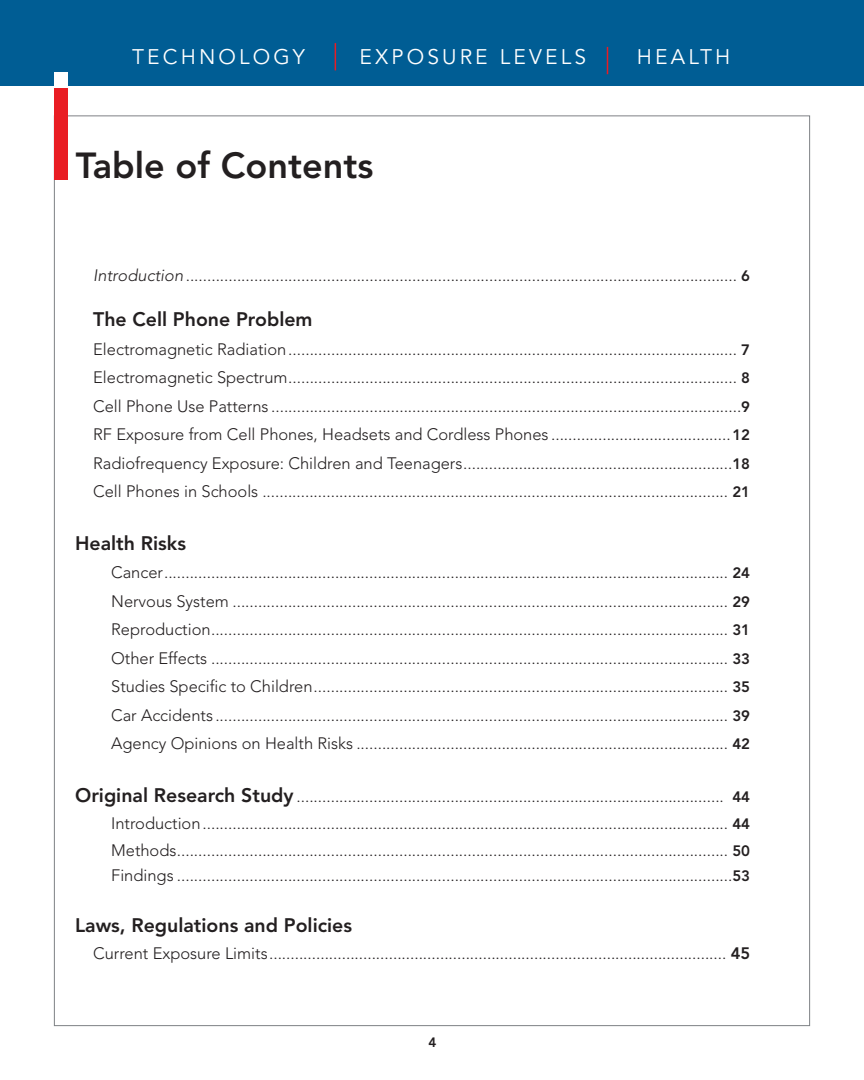
<style>
.page{position:relative;width:864px;height:1080px;background:#fff}
.page>*{position:absolute;margin:0;border:0;box-sizing:border-box;transform-origin:0 0}
.t1{font:800 36px "Avenir";color:#231f20}
.t2{font:21px "Avenir";letter-spacing:.15em;color:#fff}
.t3{font:800 19.5px "Avenir";color:#231f20}
.t4{font:300 16.5px/28.5px "Avenir";color:#231f20;text-align:justify}
.t5{font:800 13.5px "Avenir";color:#231f20}
.s1{font-style:italic}
.s2{font-weight:800;font-size:15px}
.s3{font-weight:800;font-size:19.5px}
.s4{font-weight:800}
</style>
<div class="page">
<div style="left:0;top:0;width:864px;height:86px;background:#005d94"></div>
<svg style="left:335px;top:43px;width:1px;height:27px"></svg>
<svg style="left:607px;top:47px;width:1px;height:27px"></svg>
<div style="left:54px;top:73px;width:14px;height:13px;background:#fff"></div>
<div style="left:54px;top:89px;width:14px;height:91px;background:#e91d23"></div>
<p class="t2" style="left:132px;top:48px;width:174px">TECHNOLOGY</p>
<p class="t2" style="left:360px;top:48px;width:228px">EXPOSURE LEVELS</p>
<p class="t2" style="left:637px;top:48px;width:95px">HEALTH</p>
<h1 class="t1" style="left:76px;top:151px;width:299px">Table of Contents</h1>
<p class="t4" style="left:93px;top:263px;width:659px"><span class="s1">Introduction</span> ................................................................................................................................. <span class="s2">6</span></p>
<p class="t3" style="left:93px;top:312px;width:221px">The Cell Phone Problem</p>
<p class="t4" style="left:93px;top:336px;width:659px">Electromagnetic Radiation......................................................................................................... <span class="s2">7<br></span>Electromagnetic Spectrum......................................................................................................... <span class="s2">8<br></span>Cell Phone Use Patterns ..............................................................................................................<span class="s2">9<br></span>RF Exposure from Cell Phones, Headsets and Cordless Phones ..........................................<span class="s2">12<br></span>Radiofrequency Exposure: Children and Teenagers...............................................................<span class="s2">18<br></span>Cell Phones in Schools ............................................................................................................. <span class="s2">21</span></p>
<p class="t3" style="left:75px;top:535px;width:112px">Health Risks</p>
<p class="t4" style="left:111px;top:560px;width:641px">Cancer.................................................................................................................................... <span class="s2">24<br></span>Nervous System .................................................................................................................... <span class="s2">29<br></span>Reproduction......................................................................................................................... <span class="s2">31<br></span>Other Effects ......................................................................................................................... <span class="s2">33<br></span>Studies Specific to Children................................................................................................. <span class="s2">35<br></span>Car Accidents ........................................................................................................................ <span class="s2">39<br></span>Agency Opinions on Health Risks ....................................................................................... <span class="s2">42</span></p>
<p class="t4" style="left:111px;top:784px;width:641px;line-height:27px;text-indent:-36px"><span class="s3">Original Research Study</span> .................................................................................................... <span class="s2">44<br></span>Introduction........................................................................................................................... <span class="s2">44<br></span>Methods................................................................................................................................. <span class="s2">50</span></p>
<p class="t4" style="left:111px;top:863px;width:641px">Findings ..................................................................................................................................<span class="s2">53</span></p>
<p class="t3" style="left:75px;top:918px;width:278px">Laws, Regulations and Policies</p>
<p class="t4" style="left:93px;top:941px;width:659px">Current Exposure Limits........................................................................................................... <span class="s4">45</span></p>
<p class="t5" style="left:428px;top:1037px;width:9px">4</p>
</div>
